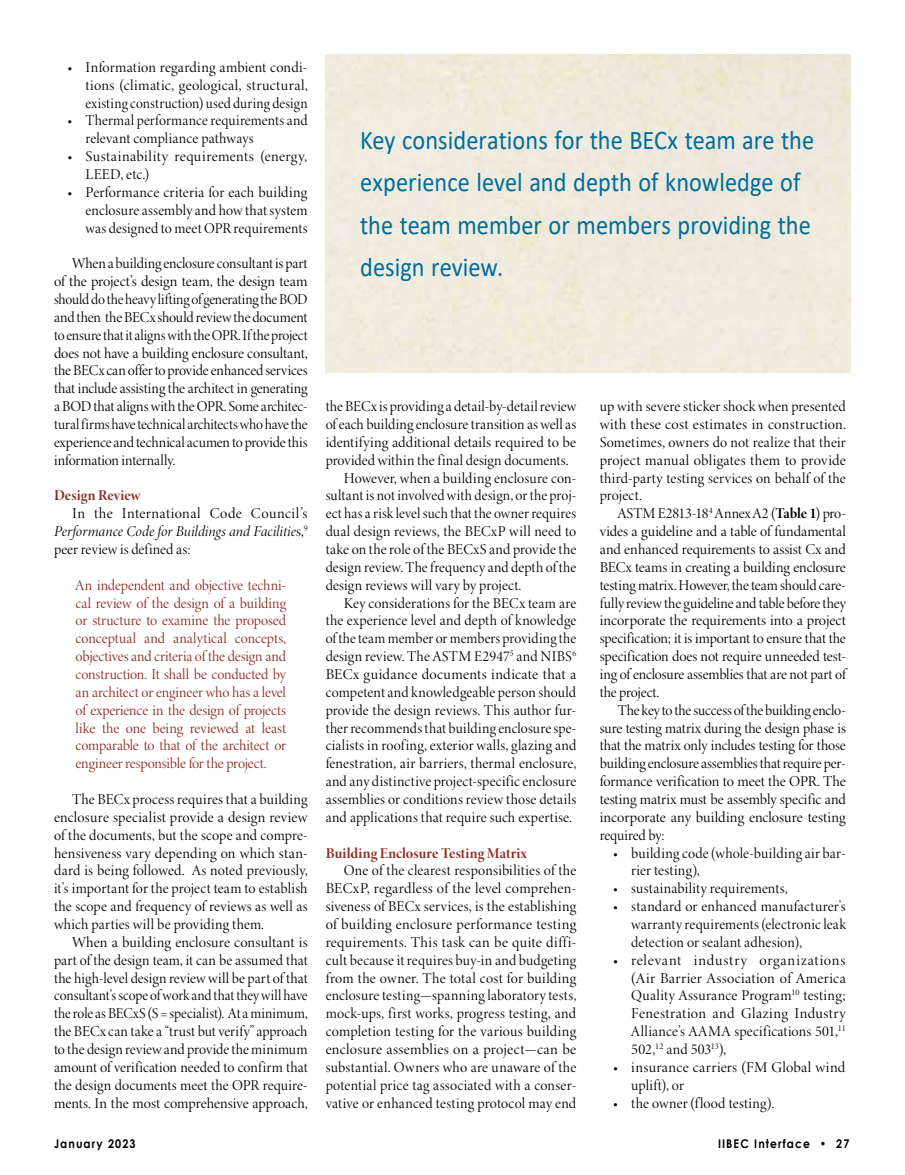
<style>
.page{position:relative;width:905px;height:1175px;background:#fff}
.page>*{position:absolute;margin:0;border:0;box-sizing:border-box;transform-origin:0 0}
.t1{font:27px/42px "Calibri";color:#006d9b;scale:.9 1}
.t2{font:15px/17.9px "Minion 3 Display";letter-spacing:.01em;color:#000;text-align:justify}
.t3{font:15px/17.9px "Minion 3 Display";letter-spacing:-.015em;color:#8c2b23;text-align:justify}
.t4{font:700 15px "Minion 3 Display";letter-spacing:.005em;color:#8c2b23}
.t5{font:700 12px "Century Gothic";letter-spacing:.1em;color:#000;scale:.9 1}
.s1{font-style:italic}
.s2{font-weight:700}
</style>
<div class="page">
<p class="t2" style="left:86px;top:58px;width:224px;text-indent:-18px">• Information regarding ambient condi&shy;tions (climatic, geological, structural, existing construction) used during design</p>
<p class="t2" style="left:86px;top:112px;width:224px;text-indent:-18px">• Thermal performance requirements and relevant compliance pathways</p>
<p class="t2" style="left:86px;top:147px;width:223px;text-indent:-18px">• Sustainability requirements (energy,<br>LEED, etc.)</p>
<p class="t2" style="left:86px;top:183px;width:224px;text-indent:-18px">• Performance criteria for each building enclosure assembly and how that system was designed to meet OPR requirements</p>
<p class="t2" style="left:54px;top:254px;width:255px;text-indent:18px">When a building enclosure consultant is part of the project’s design team, the design team should do the heavy lifting of generating the BOD and then the BECx should review the document to ensure that it aligns with the OPR. If the project does not have a building enclosure consultant, the BECx can offer to provide enhanced services that include assisting the architect in generating a BOD that aligns with the OPR. Some architec&shy;tural firms have technical architects who have the experience and technical acumen to provide this information internally.</p>
<p class="t4" style="left:54px;top:485px;width:88px">Design Review</p>
<p class="t2" style="left:54px;top:504px;width:255px;text-indent:18px">In the International Code Council’s <span class="s1">Performance Code for Buildings and Facilitie</span>s,<sup>9 </sup>peer review is defined as:</p>
<p class="t3" style="left:76px;top:576px;width:212px">An independent and objective techni&shy;cal review of the design of a building or structure to examine the proposed conceptual and analytical concepts, objectives and criteria of the design and construction. It shall be conducted by an architect or engineer who has a level of experience in the design of projects like the one being reviewed at least comparable to that of the architect or engineer responsible for the project.</p>
<p class="t2" style="left:54px;top:790px;width:255px;text-indent:18px">The BECx process requires that a building enclosure specialist provide a design review of the documents, but the scope and compre&shy;hensiveness vary depending on which stan&shy;dard is being followed. As noted previously, it’s important for the project team to establish the scope and frequency of reviews as well as which parties will be providing them.</p>
<p class="t2" style="left:54px;top:933px;width:255px;text-indent:18px">When a building enclosure consultant is part of the design team, it can be assumed that the high-level design review will be part of that consultant’s scope of work and that they will have the role as BECxS (S = specialist). At a minimum, the BECx can take a “trust but verify” approach to the design review and provide the minimum amount of verification needed to confirm that the design documents meet the OPR require&shy;ments. In the most comprehensive approach,</p>
<h1 class="t1" style="left:360px;top:119px;width:506px">Key considerations for the BECx team are the experience level and depth of knowledge of the team member or members providing the design review.</h1>
<p class="t2" style="left:326px;top:397px;width:252px">the BECx is providing a detail-by-detail review</p>
<p class="t2" style="left:326px;top:415px;width:252px">of each building enclosure transition as well as</p>
<p class="t2" style="left:326px;top:433px;width:252px">identifying additional details required to be</p>
<p class="t2" style="left:326px;top:451px;width:244px">provided within the final design documents.</p>
<p class="t2" style="left:344px;top:469px;width:234px">However, when a building enclosure con-</p>
<p class="t2" style="left:326px;top:486px;width:252px">sultant is not involved with design, or the proj-</p>
<p class="t2" style="left:326px;top:504px;width:252px">ect has a risk level such that the owner requires</p>
<p class="t2" style="left:326px;top:522px;width:252px">dual design reviews, the BECxP will need to</p>
<p class="t2" style="left:326px;top:540px;width:252px">take on the role of the BECxS and provide the</p>
<p class="t2" style="left:326px;top:558px;width:252px">design review. The frequency and depth of the</p>
<p class="t2" style="left:326px;top:576px;width:197px">design reviews will vary by project.</p>
<p class="t2" style="left:344px;top:594px;width:234px">Key considerations for the BECx team are</p>
<p class="t2" style="left:326px;top:611px;width:252px">the experience level and depth of knowledge</p>
<p class="t2" style="left:326px;top:629px;width:252px">of the team member or members providing the</p>
<p class="t2" style="left:326px;top:647px;width:252px">design review. The ASTM E2947<sup>5</sup> and NIBS<sup>6</sup></p>
<p class="t2" style="left:326px;top:665px;width:252px">BECx guidance documents indicate that a</p>
<p class="t2" style="left:326px;top:683px;width:252px">competent and knowledgeable person should</p>
<p class="t2" style="left:326px;top:701px;width:252px">provide the design reviews. This author fur-</p>
<p class="t2" style="left:326px;top:719px;width:252px">ther recommends that building enclosure spe-</p>
<p class="t2" style="left:326px;top:736px;width:252px">cialists in roofing, exterior walls, glazing and</p>
<p class="t2" style="left:326px;top:754px;width:252px">fenestration, air barriers, thermal enclosure,</p>
<p class="t2" style="left:326px;top:772px;width:252px">and any distinctive project-specific enclosure</p>
<p class="t2" style="left:326px;top:790px;width:252px">assemblies or conditions review those details</p>
<p class="t2" style="left:326px;top:808px;width:247px">and applications that require such expertise.</p>
<p class="t4" style="left:326px;top:842px;width:203px">Building Enclosure Testing Matrix</p>
<p class="t2" style="left:326px;top:861px;width:252px;text-indent:18px">One of the clearest responsibilities of the BECxP, regardless of the level comprehen&shy;siveness of BECx services, is the establishing of building enclosure performance testing requirements. This task can be quite diffi&shy;cult because it requires buy-in and budgeting from the owner. The total cost for building enclosure testing—spanning laboratory tests, mock-ups, first works, progress testing, and completion testing for the various building enclosure assemblies on a project—can be substantial. Owners who are unaware of the potential price tag associated with a conser&shy;vative or enhanced testing protocol may end</p>
<p class="t2" style="left:599px;top:397px;width:248px">up with severe sticker shock when presented with these cost estimates in construction.<br>Sometimes, owners do not realize that their project manual obligates them to provide third-party testing services on behalf of the project.</p>
<p class="t2" style="left:599px;top:504px;width:248px;text-indent:18px">ASTM E2813-18<sup>4</sup> Annex A2 (<span class="s2">Table 1</span>) pro&shy;vides a guideline and a table of fundamental and enhanced requirements to assist Cx and BECx teams in creating a building enclosure testing matrix. However, the team should care&shy;fully review the guideline and table before they incorporate the requirements into a project specification; it is important to ensure that the specification does not require unneeded test&shy;ing of enclosure assemblies that are not part of the project.</p>
<p class="t2" style="left:599px;top:701px;width:248px;text-indent:18px">The key to the success of the building enclo&shy;sure testing matrix during the design phase is that the matrix only includes testing for those building enclosure assemblies that require per&shy;formance verification to meet the OPR. The testing matrix must be assembly specific and incorporate any building enclosure testing required by:</p>
<p class="t2" style="left:631px;top:843px;width:216px;text-indent:-18px">• building code (whole-building air bar&shy;rier testing),</p>
<p class="t2" style="left:613px;top:879px;width:176px">• sustainability requirements,</p>
<p class="t2" style="left:631px;top:897px;width:216px;text-indent:-18px">• standard or enhanced manufacturer’s warranty requirements (electronic leak detection or sealant adhesion),</p>
<p class="t2" style="left:631px;top:951px;width:216px;text-indent:-18px">• relevant industry organizations (Air Barrier Association of America Quality Assurance Program<sup>10</sup> testing; Fenestration and Glazing Industry Alliance’s AAMA specifications 501,<sup>11<br></sup>502,<sup>12</sup> and 503<sup>13</sup>),</p>
<p class="t2" style="left:631px;top:1058px;width:216px;text-indent:-18px">• insurance carriers (FM Global wind uplift), or</p>
<p class="t2" style="left:613px;top:1093px;width:162px">• the owner (flood testing).</p>
<p class="t5" style="left:54px;top:1134px;width:92px">January 2023</p>
<p class="t5" style="left:718px;top:1134px;width:147px">IIBEC Interface • 27</p>
</div>
